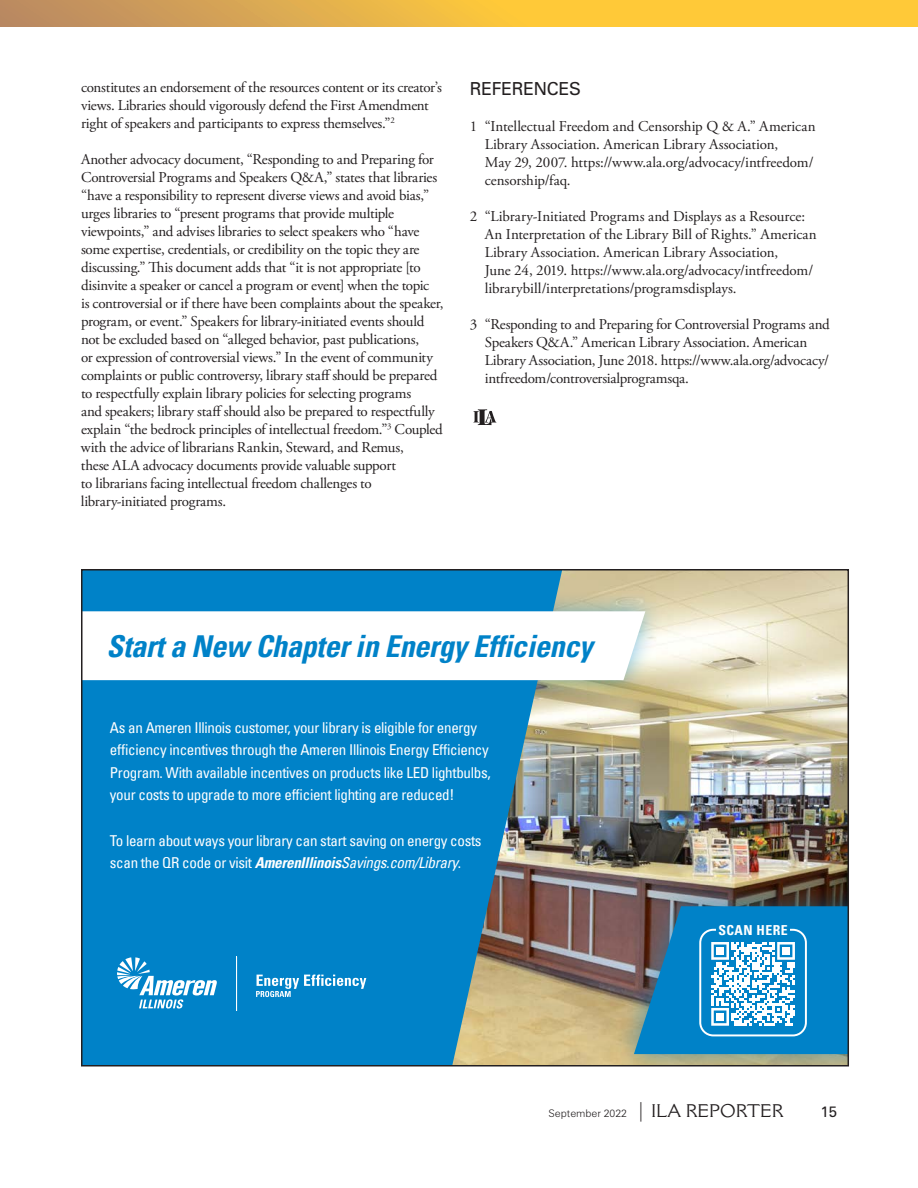
<style>
.page{position:relative;width:918px;height:1188px;background:#fff}
.page>*{position:absolute;margin:0;border:0;box-sizing:border-box;transform-origin:0 0}
.t1{font:italic 700 condensed 30.15px "Univers";letter-spacing:-.01em;color:#0082c8}
.Subhead{font:18px "Zurich BT";letter-spacing:-.02em;color:#231f20}
.Bullets{font:15px/18px "Adobe Garamond Pro";letter-spacing:-.015em;color:#231f20}
.t2{font:condensed 15px/22.5px "Univers LT";letter-spacing:-.02em;color:#fff}
.t3{font:15px "Zurich BT";color:#231f20}
.t4{font:13.8px "Univers Com 67 Bold Cond";letter-spacing:.03em;color:#fff}
.t5{font:300 10.5px "Zurich BT";color:#231f20}
.s1{font-family:"Univers";font-weight:700;font-style:italic}
.s2{font-family:"Univers";font-style:italic}
.s3{font-size:19.5px}
.s4{font-family:"Cantoria MT Std";font-weight:400;font-size:18px}
</style>
<div class="page">
<svg style="left:473px;top:409px;width:23px;height:16px"></svg>
<img style="left:562px;top:572px;width:284px;height:491px">
<svg style="left:84px;top:572px;width:478px;height:491px;background:#1885bc"></svg>
<div style="left:82px;top:590px;width:582px;height:111px;background:#0082c8;opacity:.5"></div>
<svg style="left:84px;top:611px;width:561px;height:69px"></svg>
<div style="left:613px;top:883px;width:235px;height:183px;background:#0082c8;opacity:.5"></div>
<svg style="left:117px;top:957px;width:101px;height:52px"></svg>
<hr style="left:236px;top:957px;width:1px;height:54px;background:#fff">
<svg style="left:256px;top:975px;width:110px;height:22px;background:#44a3d6"></svg>
<svg style="left:634px;top:906px;width:212px;height:148px;background:#3290c4"></svg>
<svg style="left:0;top:0;width:918px;height:27px;background:#eab646"></svg>
<p class="Bullets" style="left:81px;top:79px;width:362px">constitutes an endorsement of the resources content or its creator’s views. Libraries should vigorously defend the First Amendment right of speakers and participants to express themselves.”<sup>2</sup></p>
<p class="Bullets" style="left:81px;top:151px;width:364px">Another advocacy document, “Responding to and Preparing for Controversial Programs and Speakers Q&amp;A,” states that libraries “have a responsibility to represent diverse views and avoid bias,” urges libraries to “present programs that provide multiple viewpoints,” and advises libraries to select speakers who “have some expertise, credentials, or credibility on the topic they are discussing.” This document adds that “it is not appropriate [to disinvite a speaker or cancel a program or event] when the topic<br>is controversial or if there have been complaints about the speaker, program, or event.” Speakers for library-initiated events should not be excluded based on “alleged behavior, past publications,<br>or expression of controversial views.” In the event of community complaints or public controversy, library staff should be prepared to respectfully explain library policies for selecting programs<br>and speakers; library staff should also be prepared to respectfully explain “the bedrock principles of intellectual freedom.”<sup>3</sup> Coupled with the advice of librarians Rankin, Steward, and Remus,<br>these ALA advocacy documents provide valuable support<br>to librarians facing intellectual freedom challenges to library-initiated programs.</p>
<p class="Subhead" style="left:470px;top:77px;width:113px">REFERENCES</p>
<p class="Bullets" style="left:485px;top:118px;width:332px;text-indent:-15px">1 “Intellectual Freedom and Censorship Q &amp; A.” American Library Association. American Library Association,<br>May 29, 2007. https://www.ala.org/advocacy/intfreedom/ censorship/faq.</p>
<p class="Bullets" style="left:485px;top:208px;width:333px;text-indent:-15px">2 “Library-Initiated Programs and Displays as a Resource:<br>An Interpretation of the Library Bill of Rights.” American Library Association. American Library Association,<br>June 24, 2019. https://www.ala.org/advocacy/intfreedom/ librarybill/interpretations/programsdisplays.</p>
<p class="Bullets" style="left:485px;top:316px;width:347px;text-indent:-15px">3 “Responding to and Preparing for Controversial Programs and Speakers Q&amp;A.” American Library Association. American Library Association, June 2018. https://www.ala.org/advocacy/ intfreedom/controversialprogramsqa.</p>
<p class="t1" style="left:107px;top:627px;width:488px">Start a New Chapter in Energy Efficiency</p>
<p class="t2" style="left:110px;top:716px;width:382px">As an Ameren Illinois customer, your library is eligible for energy efficiency incentives through the Ameren Illinois Energy Efficiency Program. With available incentives on products like LED lightbulbs, your costs to upgrade to more efficient lighting are reduced!</p>
<p class="t2" style="left:110px;top:829px;width:373px">To learn about ways your library can start saving on energy costs scan the QR code or visit <span class="s1">AmerenIllinois</span><span class="s2">Savings.com/Library</span>.</p>
<p class="t4" style="left:719px;top:921px;width:71px">SCAN HERE</p>
<p class="t5" style="left:549px;top:1107px;width:237px">September 2022 <span class="s3">|</span> <span class="s4">ILA REPORTER</span></p>
<p class="t3" style="left:820px;top:1103px;width:18px">15</p>
</div>
